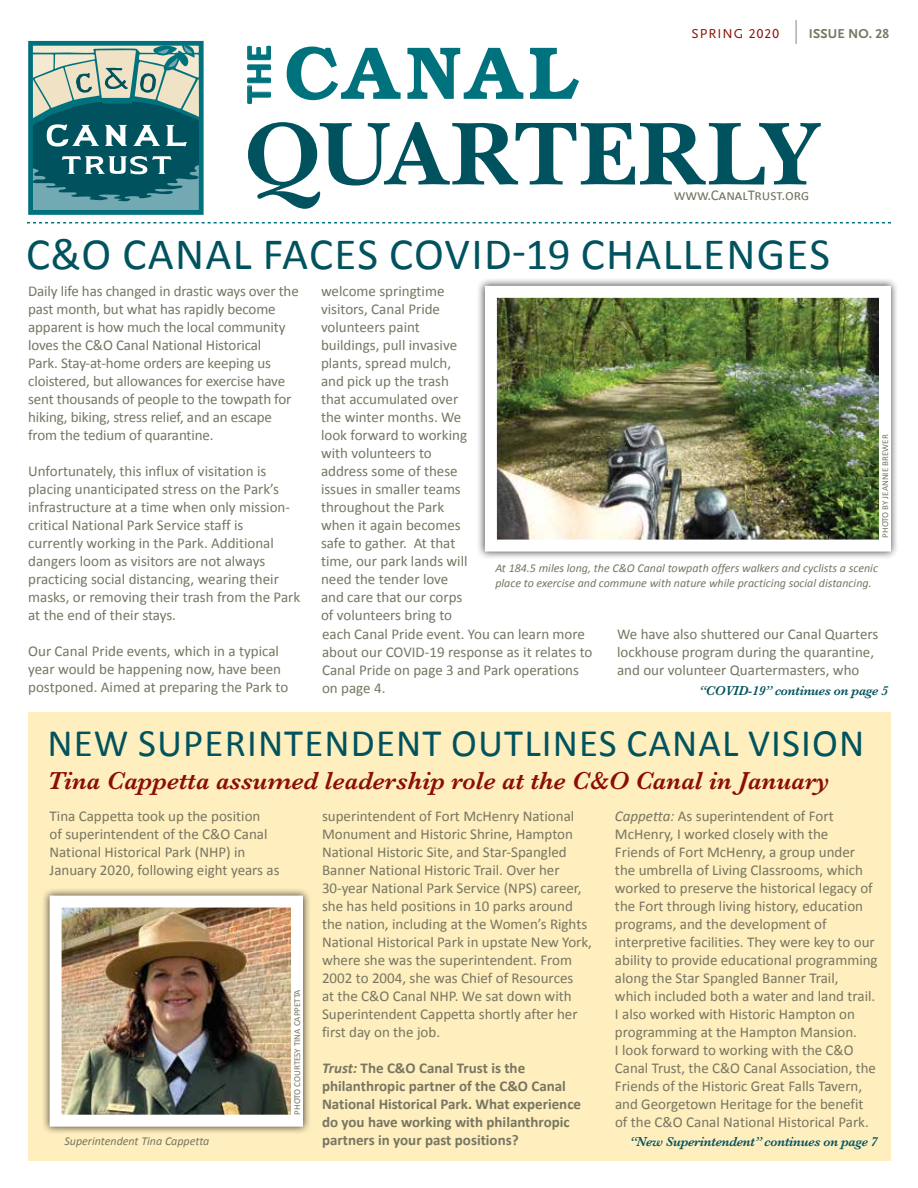
<style>
.page{position:relative;width:918px;height:1188px;background:#fff}
.page>*{position:absolute;margin:0;border:0;box-sizing:border-box;transform-origin:0 0}
.t1{font:700 93px "New Baskerville";color:#00535e}
.t2{font:600 75px "Bookman";letter-spacing:.09em;color:#00727d}
.t3{font:45px "Calibri";letter-spacing:.03em;color:#00535e}
.t4{font:39px "Calibri";letter-spacing:.03em;color:#00535e}
.t5{font:700 36px "Calibri";color:#00727d}
.t6{font:italic 600 25.5px "Baskerville";color:#8b0e04}
.t7{font:15px/18px "Calibri";color:#767662}
.t8{font:700 15px/18px "Calibri";color:#767662}
.t9{font:italic 600 13.5px "Baskerville";letter-spacing:-.02em;color:#00535e}
.t10{font:13.5px "Scala Sans OT";letter-spacing:.08em;color:#8b0e04}
.t11{font:italic 12px/14.4px "Calibri";color:#767662}
.t12{font:9px "Calibri";color:#767662}
.s1{font-family:"Calibri";font-size:27px;color:#767662}
.s2{font-weight:700;color:#767662}
.s3{font-style:italic}
</style>
<div class="page">
<div style="left:28px;top:713px;width:863px;height:448px;background:#ffeebe"></div>
<svg style="left:28px;top:41px;width:176px;height:174px;background:#589191"></svg>
<svg style="left:247px;top:46px;width:24px;height:58px"></svg>
<svg style="left:27px;top:222px;width:864px;height:1px"></svg>
<div style="left:477px;top:278px;width:422px;height:281px;background:#000;opacity:.75"></div>
<img style="left:498px;top:299px;width:380px;height:240px">
<div style="left:485px;top:286px;width:406px;height:266px;border:12px solid #fff"></div>
<div style="left:41px;top:887px;width:270px;height:248px;background:#000;opacity:.75"></div>
<img style="left:63px;top:909px;width:227px;height:205px">
<div style="left:50px;top:896px;width:253px;height:231px;border:12px solid #fff"></div>
<p class="t10" style="left:692px;top:26px;width:199px">SPRING 2020 <span class="s1">|</span> <span class="s2">ISSUE NO. 28</span></p>
<h2 class="t2" style="left:284px;top:28px;width:294px">CANAL</h2>
<h1 class="t1" style="left:243px;top:100px;width:577px">QUARTERLY</h1>
<h3 class="t5" style="left:236px;top:104px;width:60px;rotate:-90deg">THE</h3>
<p class="t7" style="left:674px;top:186px;width:137px">www.CanalTrust.org</p>
<h3 class="t3" style="left:26px;top:225px;width:805px">C&amp;O CANAL FACES COVID-19 CHALLENGES</h3>
<p class="t7" style="left:28px;top:282px;width:272px">Daily life has changed in drastic ways over the past month, but what has rapidly become apparent is how much the local community loves the C&amp;O Canal National Historical<br>Park. Stay-at-home orders are keeping us cloistered, but allowances for exercise have sent thousands of people to the towpath for hiking, biking, stress relief, and an escape from the tedium of quarantine.</p>
<p class="t7" style="left:28px;top:462px;width:274px">Unfortunately, this influx of visitation is placing unanticipated stress on the Park’s infrastructure at a time when only mission&shy;critical National Park Service staff is currently working in the Park. Additional dangers loom as visitors are not always practicing social distancing, wearing their masks, or removing their trash from the Park at the end of their stays.</p>
<p class="t7" style="left:28px;top:642px;width:262px">Our Canal Pride events, which in a typical year would be happening now, have been postponed. Aimed at preparing the Park to</p>
<p class="t7" style="left:321px;top:282px;width:148px">welcome springtime visitors, Canal Pride volunteers paint buildings, pull invasive plants, spread mulch, and pick up the trash that accumulated over the winter months. We look forward to working with volunteers to address some of these issues in smaller teams throughout the Park when it again becomes safe to gather. At that time, our park lands will need the tender love and care that our corps of volunteers bring to</p>
<p class="t12" style="left:880px;top:538px;width:105px;rotate:-90deg">PHOTO BY JEANNIE BREWER</p>
<p class="t11" style="left:495px;top:561px;width:384px">At 184.5 miles long, the C&amp;O Canal towpath offers walkers and cyclists a scenic place to exercise and commune with nature while practicing social distancing.</p>
<p class="t7" style="left:322px;top:626px;width:272px">each Canal Pride event. You can learn more about our COVID-19 response as it relates to Canal Pride on page 3 and Park operations on page 4.</p>
<p class="t7" style="left:617px;top:626px;width:263px">We have also shuttered our Canal Quarters lockhouse program during the quarantine, and our volunteer Quartermasters, who</p>
<p class="t9" style="left:699px;top:682px;width:191px">“COVID-19” continues on page 5</p>
<h3 class="t4" style="left:47px;top:719px;width:819px">NEW SUPERINTENDENT OUTLINES CANAL VISION</h3>
<h3 class="t6" style="left:47px;top:763px;width:784px">Tina Cappetta assumed leadership role at the C&amp;O Canal in January</h3>
<p class="t7" style="left:50px;top:808px;width:232px">Tina Cappetta took up the position<br>of superintendent of the C&amp;O Canal National Historical Park (NHP) in January 2020, following eight years as</p>
<p class="t11" style="left:64px;top:1134px;width:146px">Superintendent Tina Cappetta</p>
<p class="t12" style="left:292px;top:1115px;width:127px;rotate:-90deg">PHOTO COURTESY TINA CAPPETTA</p>
<p class="t7" style="left:322px;top:808px;width:272px">superintendent of Fort McHenry National Monument and Historic Shrine, Hampton National Historic Site, and Star-Spangled Banner National Historic Trail. Over her 30-year National Park Service (NPS) career, she has held positions in 10 parks around the nation, including at the Women’s Rights National Historical Park in upstate New York, where she was the superintendent. From 2002 to 2004, she was Chief of Resources<br>at the C&amp;O Canal NHP. We sat down with Superintendent Cappetta shortly after her first day on the job.</p>
<p class="t8" style="left:322px;top:1059px;width:261px"><span class="s3">Trust:</span> The C&amp;O Canal Trust is the philanthropic partner of the C&amp;O Canal National Historical Park. What experience do you have working with philanthropic partners in your past positions?</p>
<p class="t7" style="left:615px;top:808px;width:264px"><span class="s3">Cappetta:</span> As superintendent of Fort McHenry, I worked closely with the<br>Friends of Fort McHenry, a group under the umbrella of Living Classrooms, which worked to preserve the historical legacy of the Fort through living history, education programs, and the development of interpretive facilities. They were key to our ability to provide educational programming along the Star Spangled Banner Trail, which included both a water and land trail.<br>I also worked with Historic Hampton on programming at the Hampton Mansion.<br>I look forward to working with the C&amp;O Canal Trust, the C&amp;O Canal Association, the Friends of the Historic Great Falls Tavern, and Georgetown Heritage for the benefit of the C&amp;O Canal National Historical Park.</p>
<p class="t9" style="left:630px;top:1133px;width:249px">“New Superintendent” continues on page 7</p>
</div>
